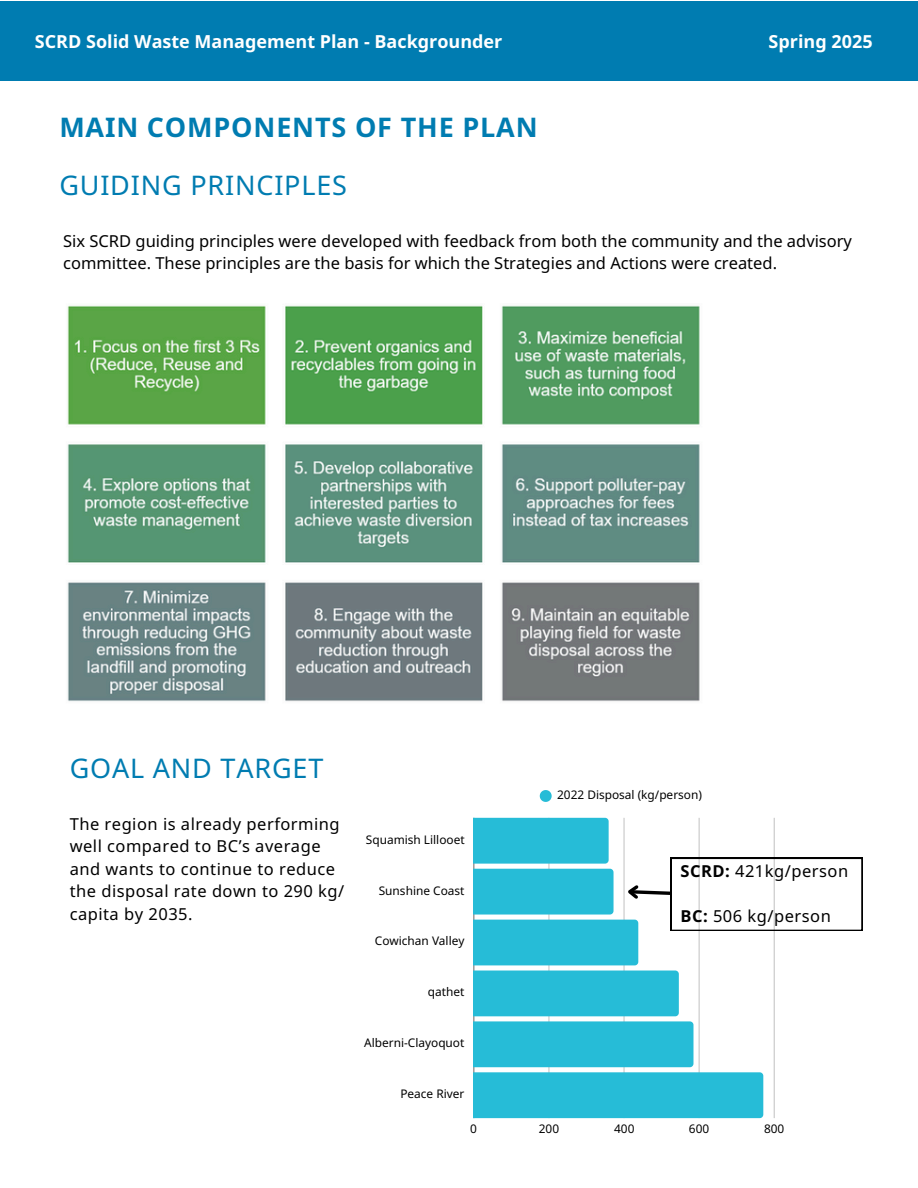
<style>
.page{position:relative;width:918px;height:1188px;background:#fff}
.page>*{position:absolute;margin:0;border:0;box-sizing:border-box;transform-origin:0 0}
.t1{font:27px "BC Sans";letter-spacing:.03em;color:#007cb1}
.t2{font:700 27px "BC Sans";letter-spacing:.03em;color:#007cb1}
.t3{font:700 18px "BC Sans";color:#fff}
.t4{font:16.5px/22.5px "BC Sans";color:#000}
.t5{font:16.5px/22.5px "BC Sans";letter-spacing:.03em;color:#000}
.t6{font:11.85px "BC Sans";color:#000}
.s1{font-weight:700}
</style>
<div class="page">
<div style="left:0;top:2px;width:918px;height:79px;background:#007cb1"></div>
<img style="left:67px;top:305px;width:633px;height:397px">
<svg style="left:540px;top:790px;width:12px;height:12px"></svg>
<hr style="left:474px;top:818px;width:1px;height:300px;background:#000;opacity:.6">
<hr style="left:549px;top:818px;width:1px;height:300px;background:#000;opacity:.25">
<hr style="left:624px;top:818px;width:1px;height:300px;background:#000;opacity:.25">
<hr style="left:699px;top:818px;width:1px;height:300px;background:#d8d8d8">
<hr style="left:774px;top:818px;width:1px;height:300px;background:#d2d2d2">
<svg style="left:474px;top:971px;width:289px;height:147px"></svg>
<svg style="left:474px;top:818px;width:388px;height:147px"></svg>
<h3 class="t3" style="left:35px;top:29px;width:469px">SCRD Solid Waste Management Plan - Backgrounder</h3>
<h3 class="t3" style="left:769px;top:29px;width:106px">Spring 2025</h3>
<h2 class="t2" style="left:59px;top:108px;width:480px">MAIN COMPONENTS OF THE PLAN</h2>
<h2 class="t1" style="left:59px;top:166px;width:289px">GUIDING PRINCIPLES</h2>
<h1 class="t4" style="left:63px;top:229px;width:790px">Six SCRD guiding principles were developed with feedback from both the community and the advisory committee. These principles are the basis for which the Strategies and Actions were created.</h1>
<p class="t1" style="left:70px;top:749px;width:255px">GOAL AND TARGET</p>
<p class="t5" style="left:70px;top:812px;width:276px">The region is already performing well compared to BC’s average and wants to continue to reduce the disposal rate down to 290 kg/ capita by 2035.</p>
<p class="t6" style="left:366px;top:831px;width:100px">Squamish Lillooet</p>
<p class="t6" style="left:379px;top:882px;width:87px">Sunshine Coast</p>
<p class="t6" style="left:375px;top:933px;width:91px">Cowichan Valley</p>
<p class="t6" style="left:428px;top:984px;width:38px">qathet</p>
<p class="t6" style="left:364px;top:1035px;width:102px">Alberni-Clayoquot</p>
<p class="t6" style="left:400px;top:1086px;width:66px">Peace River</p>
<p class="t6" style="left:557px;top:786px;width:146px">2022 Disposal (kg/person)</p>
<p class="t5" style="left:680px;top:860px;width:169px"><span class="s1">SCRD:</span> 421kg/person</p>
<p class="t5" style="left:680px;top:905px;width:152px"><span class="s1">BC:</span> 506 kg/person</p>
<p class="t6" style="left:470px;top:1120px;width:8px">0</p>
<p class="t6" style="left:539px;top:1120px;width:22px">200</p>
<p class="t6" style="left:614px;top:1120px;width:22px">400</p>
<p class="t6" style="left:689px;top:1120px;width:22px">600</p>
<p class="t6" style="left:764px;top:1120px;width:22px">800</p>
</div>
